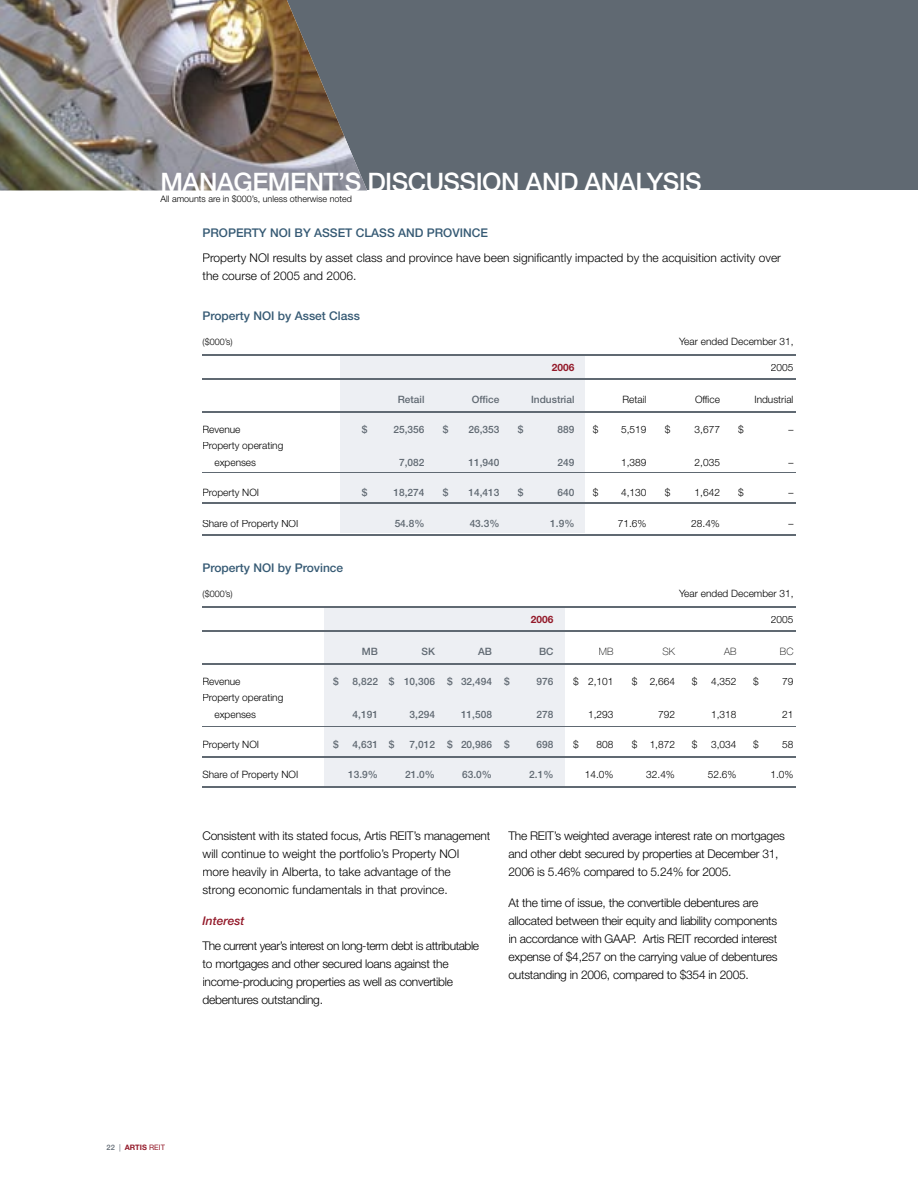
<style>
.page{position:relative;width:918px;height:1188px;background:#fff}
.page>*{position:absolute;margin:0;border:0;box-sizing:border-box;transform-origin:0 0}
.t1{font:500 25.5px "Helvetica Neue LT Std";letter-spacing:-.02em;color:#fff}
.t2{font:300 12px/18px "Helvetica Neue LT Std";letter-spacing:-.02em;color:#000}
.t3{font:300 12px/18px "Helvetica Neue LT Std";color:#000}
.t4{font:500 12px "Helvetica Neue LT Std";color:#365a74}
.t5{font:italic 500 12px "Helvetica Neue LT Std";color:#931929}
.t6{font:300 10.2px/16.5px "Helvetica Neue LT Std";color:#000}
.t7{font:500 10.2px "Helvetica Neue LT Std";color:#606972}
.t8{font:700 10.2px "Helvetica Neue LT Std";color:#931929}
.t9{font:100 10.2px "Helvetica Neue LT Std";color:#000}
.t10{font:300 9px "Helvetica Neue LT Std";color:#000}
.t11{font:700 7.5px "Helvetica Neue LT Std";color:#931929}
.s1{font-weight:500;color:#606972}
.s2{font-weight:400;color:#606972}
.s3{font-weight:400}
</style>
<div class="page">
<div style="left:270px;top:0;width:648px;height:190px;background:#606972"></div>
<div style="left:324px;top:606px;width:240px;height:181px;background:#edeff3"></div>
<div style="left:340px;top:354px;width:244px;height:179px;background:#edeff3"></div>
<img style="left:0;top:0;width:367px;height:190px">
<hr style="left:202px;top:354px;width:594px;height:1px;background:#606972">
<hr style="left:202px;top:379px;width:594px;height:1px;background:#606972">
<hr style="left:202px;top:412px;width:594px;height:1px;background:#606972">
<hr style="left:202px;top:472px;width:594px;height:1px;background:#606972">
<hr style="left:202px;top:502px;width:594px;height:2px;background:#606972">
<hr style="left:202px;top:534px;width:594px;height:1px;background:#606972">
<hr style="left:202px;top:606px;width:594px;height:1px;background:#606972">
<hr style="left:202px;top:631px;width:594px;height:1px;background:#606972">
<hr style="left:202px;top:664px;width:594px;height:1px;background:#606972">
<hr style="left:202px;top:727px;width:594px;height:1px;background:#606972">
<hr style="left:202px;top:757px;width:594px;height:1px;background:#606972">
<hr style="left:202px;top:787px;width:594px;height:1px;background:#606972">
<h1 class="t1" style="left:160px;top:166px;width:543px">MANAGEMENT’S DISCUSSION AND ANALYSIS</h1>
<p class="t10" style="left:160px;top:194px;width:193px">All amounts are in $000’s, unless otherwise noted</p>
<p class="t4" style="left:202px;top:226px;width:287px">PROPERTY NOI BY ASSET CLASS AND PROVINCE</p>
<p class="t3" style="left:202px;top:249px;width:580px">Property NOI results by asset class and province have been significantly impacted by the acquisition activity over the course of 2005 and 2006.</p>
<p class="t4" style="left:202px;top:309px;width:159px">Property NOI by Asset Class</p>
<p class="t10" style="left:202px;top:336px;width:32px">($000’s)</p>
<p class="t6" style="left:679px;top:333px;width:116px">Year ended December 31,</p>
<p class="t8" style="left:552px;top:361px;width:24px">2006</p>
<p class="t6" style="left:771px;top:359px;width:24px">2005</p>
<p class="t7" style="left:398px;top:393px;width:28px">Retail</p>
<p class="t7" style="left:472px;top:393px;width:29px">Office</p>
<p class="t7" style="left:531px;top:393px;width:45px">Industrial</p>
<p class="t6" style="left:622px;top:391px;width:26px">Retail</p>
<p class="t6" style="left:695px;top:391px;width:26px">Office</p>
<p class="t6" style="left:755px;top:391px;width:40px">Industrial</p>
<p class="t6" style="left:202px;top:421px;width:40px">Revenue</p>
<p class="t7" style="left:362px;top:423px;width:7px">$</p>
<p class="t7" style="left:394px;top:423px;width:32px">25,356</p>
<p class="t7" style="left:443px;top:423px;width:7px">$</p>
<p class="t7" style="left:469px;top:423px;width:32px">26,353</p>
<p class="t7" style="left:518px;top:423px;width:7px">$</p>
<p class="t7" style="left:558px;top:423px;width:18px">889</p>
<p class="t6" style="left:593px;top:421px;width:7px">$</p>
<p class="t6" style="left:621px;top:421px;width:27px">5,519</p>
<p class="t6" style="left:665px;top:421px;width:7px">$</p>
<p class="t6" style="left:695px;top:421px;width:27px">3,677</p>
<p class="t6" style="left:738px;top:421px;width:7px">$</p>
<p class="t6" style="left:788px;top:421px;width:7px">–</p>
<p class="t6" style="left:214px;top:437px;width:70px;text-indent:-12px">Property operating expenses</p>
<p class="t7" style="left:399px;top:456px;width:27px">7,082</p>
<p class="t7" style="left:469px;top:456px;width:32px">11,940</p>
<p class="t7" style="left:558px;top:456px;width:18px">249</p>
<p class="t6" style="left:621px;top:454px;width:27px">1,389</p>
<p class="t6" style="left:695px;top:454px;width:27px">2,035</p>
<p class="t6" style="left:788px;top:454px;width:7px">–</p>
<p class="t6" style="left:202px;top:484px;width:58px">Property NOI</p>
<p class="t7" style="left:362px;top:486px;width:7px">$</p>
<p class="t7" style="left:394px;top:486px;width:32px">18,274</p>
<p class="t7" style="left:443px;top:486px;width:7px">$</p>
<p class="t7" style="left:469px;top:486px;width:32px">14,413</p>
<p class="t7" style="left:518px;top:486px;width:7px">$</p>
<p class="t7" style="left:558px;top:486px;width:18px">640</p>
<p class="t6" style="left:593px;top:484px;width:7px">$</p>
<p class="t6" style="left:621px;top:484px;width:27px">4,130</p>
<p class="t6" style="left:665px;top:484px;width:7px">$</p>
<p class="t6" style="left:695px;top:484px;width:27px">1,642</p>
<p class="t6" style="left:738px;top:484px;width:7px">$</p>
<p class="t6" style="left:788px;top:484px;width:7px">–</p>
<p class="t6" style="left:202px;top:515px;width:97px">Share of Property NOI</p>
<p class="t7" style="left:395px;top:518px;width:31px">54.8%</p>
<p class="t7" style="left:470px;top:518px;width:31px">43.3%</p>
<p class="t7" style="left:550px;top:518px;width:26px">1.9%</p>
<p class="t6" style="left:618px;top:515px;width:30px">71.6%</p>
<p class="t6" style="left:691px;top:515px;width:30px">28.4%</p>
<p class="t6" style="left:788px;top:515px;width:7px">–</p>
<p class="t4" style="left:202px;top:561px;width:142px">Property NOI by Province</p>
<p class="t10" style="left:202px;top:588px;width:32px">($000’s)</p>
<p class="t6" style="left:679px;top:585px;width:116px">Year ended December 31,</p>
<p class="t8" style="left:531px;top:613px;width:24px">2006</p>
<p class="t6" style="left:771px;top:611px;width:24px">2005</p>
<p class="t7" style="left:362px;top:645px;width:18px">MB</p>
<p class="t7" style="left:421px;top:645px;width:15px">SK</p>
<p class="t7" style="left:478px;top:645px;width:15px">AB</p>
<p class="t7" style="left:539px;top:645px;width:16px">BC</p>
<p class="t9" style="left:599px;top:645px;width:16px">MB</p>
<p class="t9" style="left:662px;top:645px;width:14px">SK</p>
<p class="t9" style="left:724px;top:645px;width:14px">AB</p>
<p class="t9" style="left:780px;top:645px;width:15px">BC</p>
<p class="t6" style="left:202px;top:673px;width:40px">Revenue</p>
<p class="t7" style="left:333px;top:675px;width:7px">$</p>
<p class="t7" style="left:353px;top:675px;width:159px">8,822 $ 10,306 $ 32,494 $</p>
<p class="t7" style="left:537px;top:675px;width:18px">976</p>
<p class="t6" style="left:573px;top:673px;width:42px">$ 2,101</p>
<p class="t6" style="left:632px;top:673px;width:45px">$ 2,664</p>
<p class="t6" style="left:692px;top:673px;width:7px">$</p>
<p class="t6" style="left:711px;top:673px;width:27px">4,352</p>
<p class="t6" style="left:753px;top:673px;width:7px">$</p>
<p class="t6" style="left:782px;top:673px;width:13px">79</p>
<p class="t6" style="left:214px;top:689px;width:70px;text-indent:-12px">Property operating expenses</p>
<p class="t7" style="left:353px;top:708px;width:27px">4,191</p>
<p class="t7" style="left:410px;top:708px;width:27px">3,294</p>
<p class="t7" style="left:461px;top:708px;width:32px">11,508</p>
<p class="t7" style="left:537px;top:708px;width:18px">278</p>
<p class="t6" style="left:588px;top:706px;width:27px">1,293</p>
<p class="t6" style="left:658px;top:706px;width:18px">792</p>
<p class="t6" style="left:711px;top:706px;width:27px">1,318</p>
<p class="t6" style="left:782px;top:706px;width:13px">21</p>
<p class="t6" style="left:202px;top:736px;width:58px">Property NOI</p>
<p class="t7" style="left:333px;top:738px;width:7px">$</p>
<p class="t7" style="left:353px;top:738px;width:43px">4,631 $</p>
<p class="t7" style="left:410px;top:738px;width:102px">7,012 $ 20,986 $</p>
<p class="t7" style="left:537px;top:738px;width:18px">698</p>
<p class="t6" style="left:573px;top:736px;width:7px">$</p>
<p class="t6" style="left:597px;top:736px;width:18px">808</p>
<p class="t6" style="left:632px;top:736px;width:45px">$ 1,872</p>
<p class="t6" style="left:692px;top:736px;width:7px">$</p>
<p class="t6" style="left:711px;top:736px;width:27px">3,034</p>
<p class="t6" style="left:753px;top:736px;width:7px">$</p>
<p class="t6" style="left:782px;top:736px;width:13px">58</p>
<p class="t6" style="left:202px;top:766px;width:97px">Share of Property NOI</p>
<p class="t7" style="left:348px;top:768px;width:31px">13.9%</p>
<p class="t7" style="left:405px;top:768px;width:31px">21.0%</p>
<p class="t7" style="left:462px;top:768px;width:31px">63.0%</p>
<p class="t7" style="left:529px;top:768px;width:26px">2.1%</p>
<p class="t6" style="left:585px;top:766px;width:30px">14.0%</p>
<p class="t6" style="left:646px;top:766px;width:30px">32.4%</p>
<p class="t6" style="left:708px;top:766px;width:30px">52.6%</p>
<p class="t6" style="left:770px;top:766px;width:25px">1.0%</p>
<p class="t3" style="left:202px;top:826px;width:289px">Consistent with its stated focus, Artis REIT’s management will continue to weight the portfolio’s Property NOI<br>more heavily in Alberta, to take advantage of the<br>strong economic fundamentals in that province.</p>
<p class="t5" style="left:202px;top:914px;width:43px">Interest</p>
<p class="t2" style="left:202px;top:936px;width:278px">The current year’s interest on long-term debt is attributable to mortgages and other secured loans against the income-producing properties as well as convertible debentures outstanding.</p>
<p class="t2" style="left:508px;top:826px;width:278px">The REIT’s weighted average interest rate on mortgages and other debt secured by properties at December 31,<br>2006 is 5.46% compared to 5.24% for 2005.</p>
<p class="t2" style="left:508px;top:894px;width:271px">At the time of issue, the convertible debentures are allocated between their equity and liability components in accordance with GAAP. Artis REIT recorded interest expense of $4,257 on the carrying value of debentures outstanding in 2006, compared to $354 in 2005.</p>
<p class="t11" style="left:106px;top:1143px;width:60px"><span class="s1">22</span> <span class="s2">|</span> ARTIS <span class="s3">REIT</span></p>
</div>
